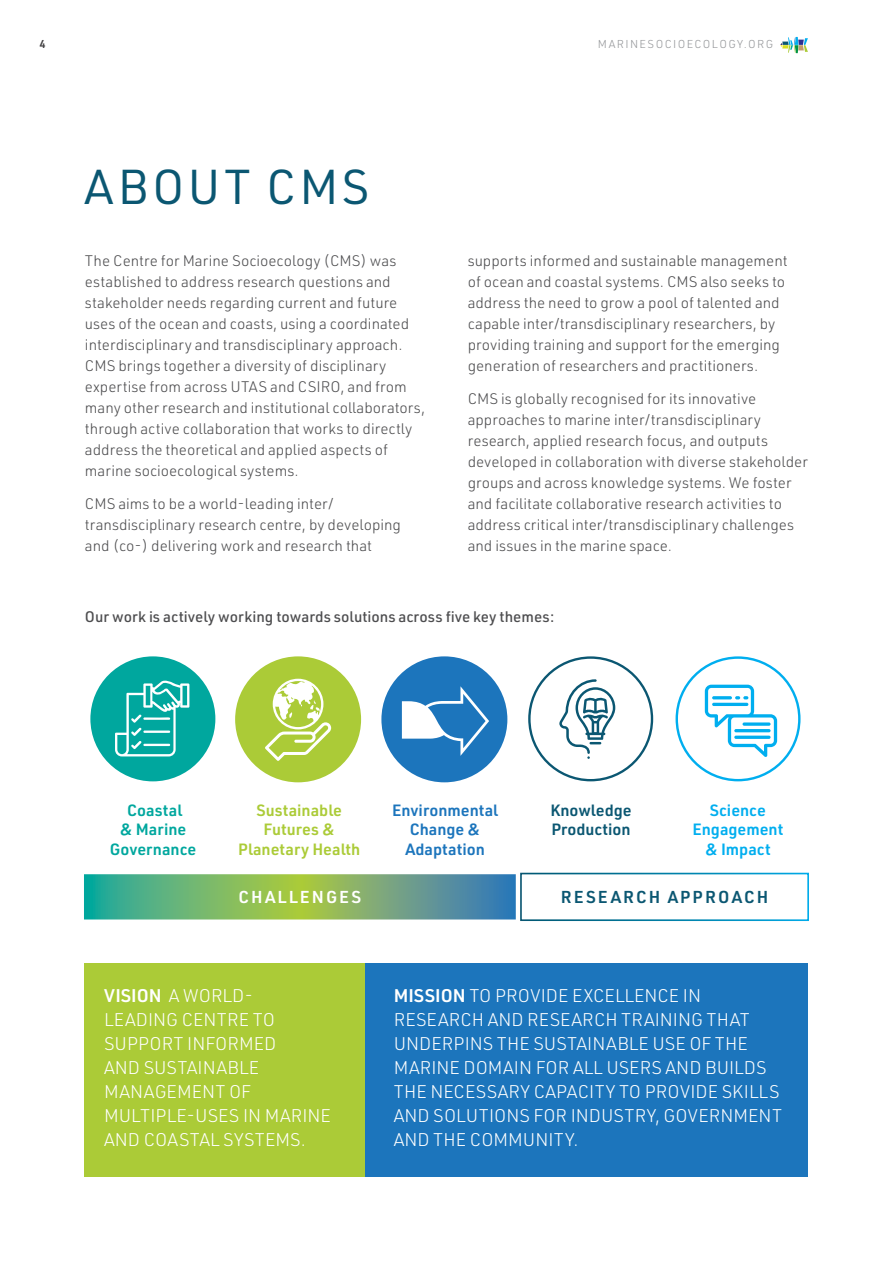
<style>
.page{position:relative;width:893px;height:1263px;background:#fff}
.page>*{position:absolute;margin:0;border:0;box-sizing:border-box;transform-origin:0 0}
.t1{font:48px "URWDIN";letter-spacing:.065em;color:#0b5772}
.t2{font:300 18px/24px "URWDIN";color:#fff}
.t3{font:600 16.95px "URWDIN";letter-spacing:.125em;color:#0b5772}
.t4{font:600 16.95px "URWDIN";letter-spacing:.12em;color:#fff}
.t5{font:600 16.05px/19.2px "URWDIN";color:#abcb37;text-align:center}
.t6{font:600 16.05px/19.2px "URWDIN";color:#1c75bc;text-align:center}
.t7{font:600 16.05px/19.2px "URWDIN";color:#00a79e;text-align:center}
.t8{font:600 16.05px/19.2px "URWDIN";color:#00aeef;text-align:center}
.t9{font:600 16.05px/19.2px "URWDIN";color:#0b5772}
.t10{font:300 15px/21px "URWDIN";color:#4d4d4f}
.t11{font:500 15px "URWDIN";color:#4d4d4f}
.t12{font:300 11.25px "URWDIN";letter-spacing:.12em;color:#939598}
.t13{font:600 11.25px "URWDIN";color:#414042}
.s1{font-weight:600}
</style>
<div class="page">
<div style="left:676px;top:656px;width:124px;height:125px;border:2px solid #00aeef;border-radius:50%"></div>
<svg style="left:705px;top:685px;width:72px;height:72px"></svg>
<svg style="left:559px;top:679px;width:56px;height:80px"></svg>
<div style="left:235px;top:656px;width:126px;height:126px;background:#abcb37;border-radius:50%"></div>
<svg style="left:265px;top:679px;width:66px;height:82px"></svg>
<div style="left:381px;top:656px;width:126px;height:126px;background:#1c75bc;border-radius:50%"></div>
<svg style="left:402px;top:686px;width:87px;height:70px"></svg>
<div style="left:90px;top:656px;width:125px;height:125px;background:#00a79e;border-radius:50%"></div>
<svg style="left:115px;top:680px;width:74px;height:76px"></svg>
<svg style="left:84px;top:872px;width:725px;height:49px"></svg>
<div style="left:365px;top:963px;width:443px;height:214px;background:#1c75bc"></div>
<div style="left:84px;top:963px;width:281px;height:214px;background:#abcb37"></div>
<svg style="left:780px;top:37px;width:28px;height:16px"></svg>
<p class="t13" style="left:40px;top:37px;width:8px">4</p>
<p class="t12" style="left:598px;top:37px;width:177px">MARINESOCIOECOLOGY.ORG</p>
<h1 class="t1" style="left:84px;top:156px;width:286px">ABOUT CMS</h1>
<p class="t10" style="left:85px;top:250px;width:342px">The Centre for Marine Socioecology (CMS) was established to address research questions and stakeholder needs regarding current and future uses of the ocean and coasts, using a coordinated interdisciplinary and transdisciplinary approach.<br>CMS brings together a diversity of disciplinary expertise from across UTAS and CSIRO, and from many other research and institutional collaborators, through active collaboration that works to directly address the theoretical and applied aspects of marine socioecological systems.</p>
<p class="t10" style="left:85px;top:493px;width:318px">CMS aims to be a world-leading inter/ transdisciplinary research centre, by developing and (co-) delivering work and research that</p>
<p class="t10" style="left:468px;top:250px;width:322px">supports informed and sustainable management of ocean and coastal systems. CMS also seeks to address the need to grow a pool of talented and capable inter/transdisciplinary researchers, by providing training and support for the emerging generation of researchers and practitioners.</p>
<p class="t10" style="left:468px;top:388px;width:342px">CMS is globally recognised for its innovative approaches to marine inter/transdisciplinary research, applied research focus, and outputs developed in collaboration with diverse stakeholder groups and across knowledge systems. We foster and facilitate collaborative research activities to address critical inter/transdisciplinary challenges and issues in the marine space.</p>
<p class="t11" style="left:85px;top:607px;width:471px">Our work is actively working towards solutions across five key themes:</p>
<p class="t7" style="left:110px;top:800px;width:88px">Coastal<br>&amp; Marine<br>Governance</p>
<p class="t5" style="left:238px;top:800px;width:124px">Sustainable<br>Futures &amp;<br>Planetary Health</p>
<p class="t6" style="left:392px;top:800px;width:108px">Environmental<br>Change &amp;<br>Adaptation</p>
<p class="t9" style="left:550px;top:800px;width:83px">Knowledge<br>Production</p>
<p class="t8" style="left:692px;top:800px;width:92px">Science<br>Engagement &amp; Impact</p>
<p class="t4" style="left:238px;top:885px;width:124px">CHALLENGES</p>
<p class="t3" style="left:561px;top:885px;width:209px">RESEARCH APPROACH</p>
<p class="t2" style="left:104px;top:983px;width:228px"><span class="s1">VISION</span> A WORLD-<br>LEADING CENTRE TO<br>SUPPORT INFORMED<br>AND SUSTAINABLE<br>MANAGEMENT OF<br>MULTIPLE-USES IN MARINE<br>AND COASTAL SYSTEMS.</p>
<p class="t2" style="left:394px;top:983px;width:390px"><span class="s1">MISSION</span> TO PROVIDE EXCELLENCE IN RESEARCH AND RESEARCH TRAINING THAT UNDERPINS THE SUSTAINABLE USE OF THE MARINE DOMAIN FOR ALL USERS AND BUILDS THE NECESSARY CAPACITY TO PROVIDE SKILLS AND SOLUTIONS FOR INDUSTRY, GOVERNMENT AND THE COMMUNITY.</p>
</div>
